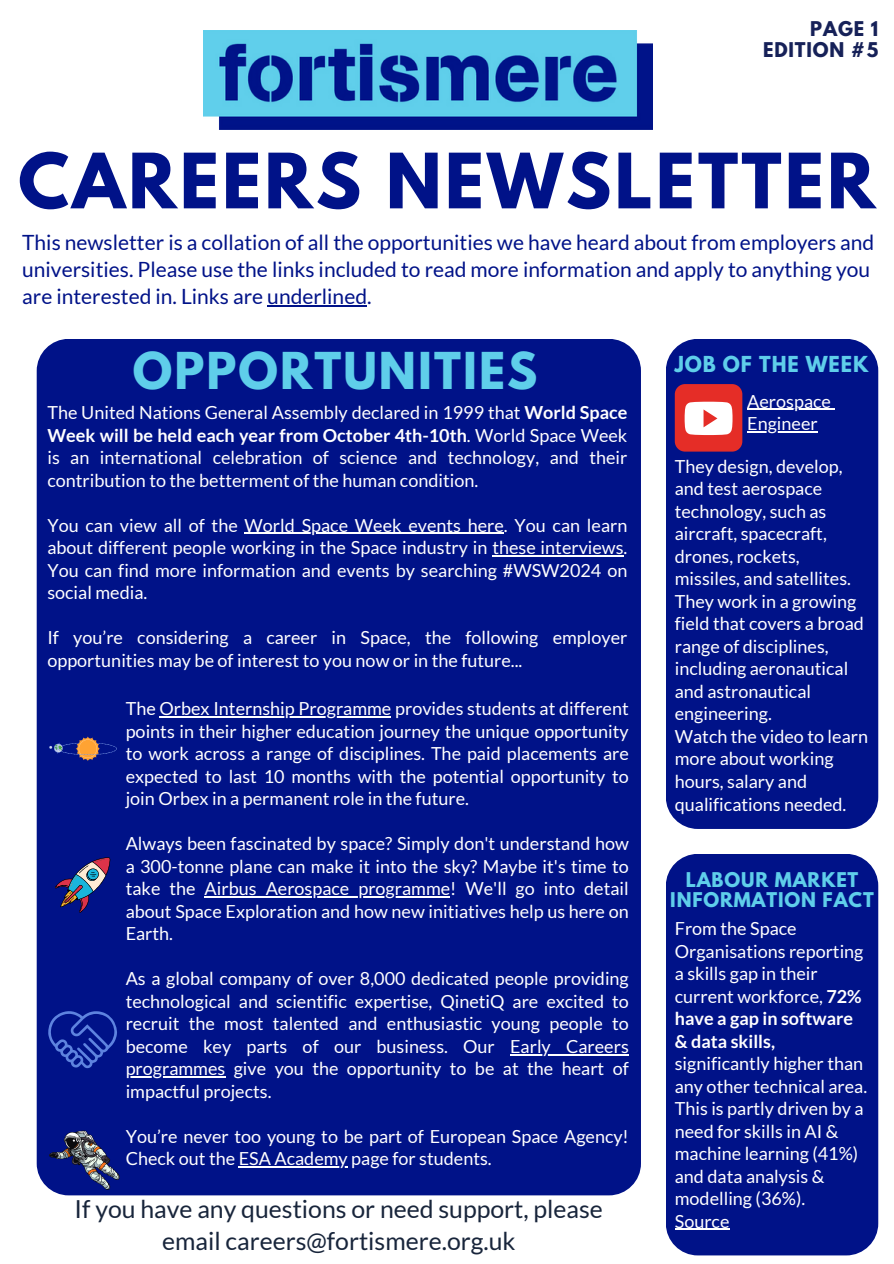
<style>
.page{position:relative;width:894px;height:1264px;background:#fff}
.page>*{position:absolute;margin:0;border:0;box-sizing:border-box;transform-origin:0 0}
.t1{font:700 67.5px "League Spartan";letter-spacing:.045em;color:#001288}
.t2{font:700 45px "League Spartan";letter-spacing:.045em;color:#5fceea}
.t3{font:24.75px/31.7px "Lato";color:#18253b;text-align:center}
.t4{font:21px/27px "Lato";color:#001288}
.t5{font:700 19.5px "League Spartan";letter-spacing:.045em;color:#5fceea}
.t6{font:18px/22.5px "Lato";color:#fff;text-align:justify}
.t7{font:700 18px/20.2px "League Spartan";letter-spacing:.045em;color:#5fceea;text-align:center}
.t8{font:700 18px/20.2px "League Spartan";letter-spacing:.045em;color:#162158;text-align:right}
.s1{font-weight:700}
</style>
<div class="page">
<div style="left:37px;top:339px;width:603px;height:856px;background:#001288;border-radius:32px"></div>
<div style="left:665px;top:339px;width:213px;height:490px;background:#001288;border-radius:32px"></div>
<div style="left:665px;top:853px;width:213px;height:402px;background:#001288;border-radius:32px"></div>
<img style="left:203px;top:30px;width:449px;height:99px">
<hr style="left:267px;top:305px;width:100px;height:1px;background:#001288">
<div style="left:674px;top:384px;width:68px;height:67px;background:#e52d27;border-radius:10px"></div>
<svg style="left:684px;top:402px;width:48px;height:33px;background:#fbe3e2"></svg>
<hr style="left:159px;top:716px;width:232px;height:1px;background:#fff">
<hr style="left:204px;top:896px;width:246px;height:1px;background:#fff">
<hr style="left:510px;top:1054px;width:118px;height:1px;background:#fff">
<hr style="left:126px;top:1076px;width:99px;height:1px;background:#fff">
<hr style="left:239px;top:1166px;width:109px;height:1px;background:#fff">
<hr style="left:244px;top:532px;width:260px;height:2px;background:#fff">
<hr style="left:492px;top:555px;width:131px;height:1px;background:#fff">
<svg style="left:49px;top:736px;width:68px;height:25px"></svg>
<svg style="left:55px;top:857px;width:55px;height:55px"></svg>
<svg style="left:48px;top:1011px;width:69px;height:57px"></svg>
<svg style="left:49px;top:1130px;width:71px;height:60px"></svg>
<svg style="left:747px;top:409px;width:12px;height:1px"></svg>
<hr style="left:759px;top:409px;width:71px;height:1px;background:#fff">
<hr style="left:747px;top:431px;width:70px;height:1px;background:#fff">
<hr style="left:674px;top:1228px;width:55px;height:1px;background:#fff">
<h4 class="t8" style="left:762px;top:21px;width:117px">PAGE 1<br>EDITION #5</h4>
<h5 class="t1" style="left:18px;top:148px;width:858px">CAREERS NEWSLETTER</h5>
<h1 class="t4" style="left:22px;top:228px;width:853px">This newsletter is a collation of all the opportunities we have heard about from employers and universities. Please use the links included to read more information and apply to anything you are interested in. Links are underlined.</h1>
<p class="t2" style="left:133px;top:348px;width:406px">OPPORTUNITIES</p>
<p class="t6" style="left:47px;top:401px;width:581px">The United Nations General Assembly declared in 1999 that <span class="s1">World Space Week will be held each year from October 4th-10th</span>. World Space Week is an international celebration of science and technology, and their contribution to the betterment of the human condition.</p>
<p class="t6" style="left:47px;top:513px;width:581px">You can view all of the World Space Week events here. You can learn</p>
<p class="t6" style="left:47px;top:536px;width:581px">about different people working in the Space industry in these interviews.<br>You can find more information and events by searching #WSW2024 on social media.</p>
<p class="t6" style="left:47px;top:626px;width:581px">If you’re considering a career in Space, the following employer</p>
<h2 class="t6" style="left:47px;top:648px;width:476px">opportunities may be of interest to you now or in the future...</h2>
<p class="t6" style="left:126px;top:697px;width:504px">The Orbex Internship Programme provides students at different</p>
<p class="t6" style="left:126px;top:719px;width:504px">points in their higher education journey the unique opportunity to work across a range of disciplines. The paid placements are expected to last 10 months with the potential opportunity to join Orbex in a permanent role in the future.</p>
<p class="t6" style="left:126px;top:832px;width:504px">Always been fascinated by space? Simply don't understand how</p>
<p class="t6" style="left:126px;top:854px;width:504px">a 300-tonne plane can make it into the sky? Maybe it's time to take the</p>
<p class="t6" style="left:126px;top:877px;width:504px;text-indent:79px">Airbus Aerospace programme! We'll go into detail about Space Exploration and how new initiatives help us here on Earth.</p>
<p class="t6" style="left:126px;top:967px;width:504px">As a global company of over 8,000 dedicated people providing technological and scientific expertise, QinetiQ are excited to recruit the most talented and enthusiastic young people to</p>
<p class="t6" style="left:126px;top:1034px;width:370px">become key parts of our business. Our</p>
<p class="t6" style="left:510px;top:1034px;width:120px">Early Careers</p>
<p class="t6" style="left:126px;top:1057px;width:504px">programmes give you the opportunity to be at the heart of impactful projects.</p>
<p class="t6" style="left:126px;top:1124px;width:504px">You’re never too young to be part of European Space Agency!<br>Check out the ESA Academy page for students.</p>
<p class="t3" style="left:75px;top:1192px;width:529px">If you have any questions or need support, please email careers@fortismere.org.uk</p>
<h6 class="t5" style="left:674px;top:354px;width:195px">JOB OF THE WEEK</h6>
<p class="t6" style="left:747px;top:389px;width:85px">Aerospace</p>
<p class="t6" style="left:747px;top:412px;width:72px">Engineer</p>
<h3 class="t6" style="left:674px;top:454px;width:195px;text-align:left">They design, develop, and test aerospace technology, such as aircraft, spacecraft, drones, rockets, missiles, and satellites.<br>They work in a growing field that covers a broad range of disciplines, including aeronautical and astronautical engineering.<br>Watch the video to learn more about working hours, salary and qualifications needed.</h3>
<p class="t7" style="left:670px;top:871px;width:205px">LABOUR MARKET<br>INFORMATION FACT</p>
<p class="t6" style="left:674px;top:916px;width:194px;text-align:left">From the Space<br>Organisations reporting a skills gap in their current workforce, <span class="s1">72% have a gap in software &amp; data skills, </span>significantly higher than any other technical area.<br>This is partly driven by a need for skills in AI &amp; machine learning (41%) and data analysis &amp; modelling (36%).</p>
<h6 class="t6" style="left:674px;top:1209px;width:56px">Source</h6>
</div>
